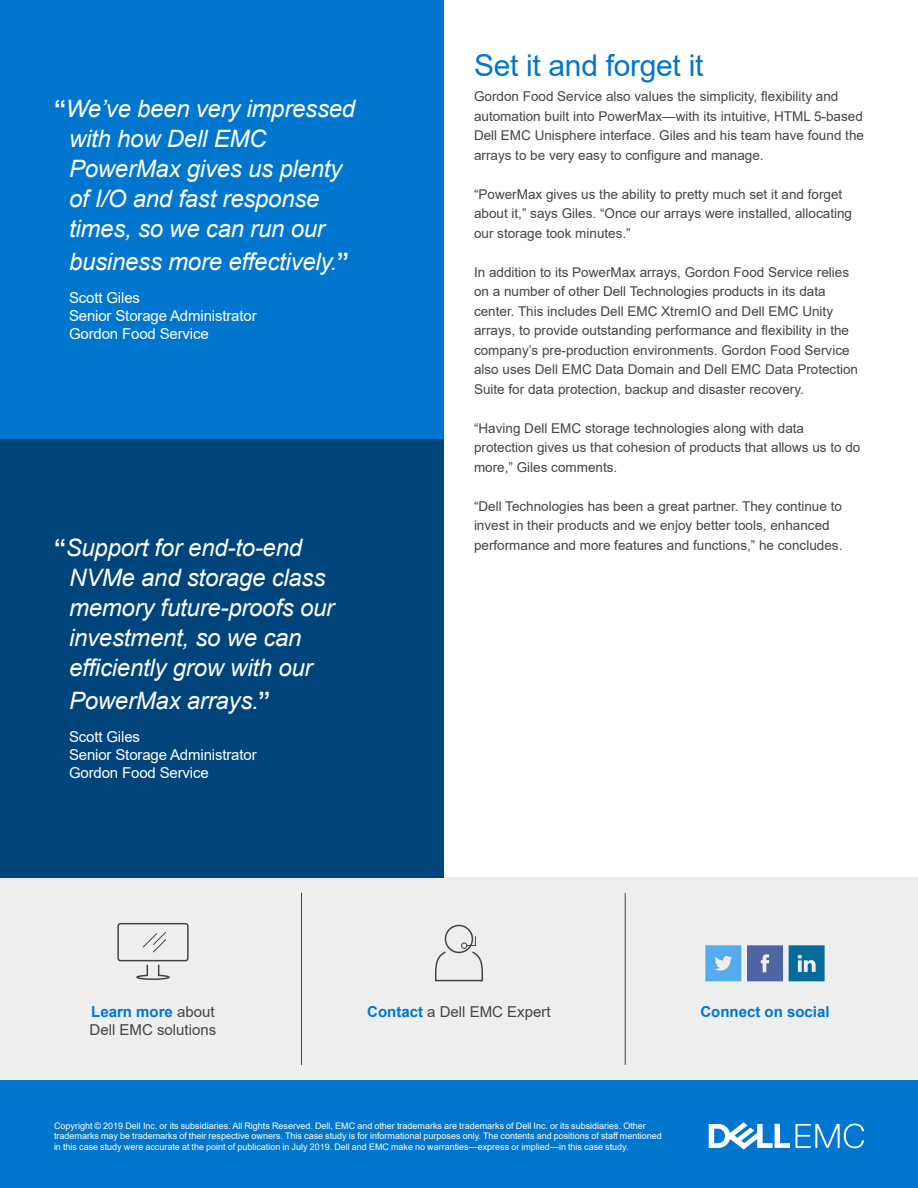
<style>
.page{position:relative;width:918px;height:1188px;background:#fff}
.page>*{position:absolute;margin:0;border:0;box-sizing:border-box;transform-origin:0 0}
.t1{font:30px "Arial";letter-spacing:-.01em;color:#0076ce}
.t2{font:italic 24px/30px "Arial";letter-spacing:-.01em;color:#fff}
.t3{font:15px/18px "Arial";letter-spacing:-.01em;color:#fff}
.t4{font:15px "Arial";color:#444}
.t5{font:700 15px "Arial";color:#0076ce}
.t6{font:13.5px/19.5px "Arial";color:#444}
.t7{font:9px/10.5px "Arial";color:#fff}
.s1{font-weight:700;font-style:normal}
.s2{font-weight:400;color:#444}
.s3{font-weight:700;color:#0076ce}
</style>
<div class="page">
<div style="left:0;top:1080px;width:918px;height:108px;background:#0076ce"></div>
<div style="left:0;top:878px;width:918px;height:202px;background:#eee"></div>
<hr style="left:301px;top:893px;width:1px;height:172px;background:#444">
<hr style="left:625px;top:893px;width:1px;height:172px;background:#444">
<div style="left:445px;top:925px;width:28px;height:28px;border:2px solid #444;border-radius:50%"></div>
<svg style="left:435px;top:935px;width:48px;height:47px"></svg>
<div style="left:117px;top:923px;width:72px;height:38px;border:2px solid #444;border-radius:2px"></div>
<svg style="left:142px;top:932px;width:24px;height:21px"></svg>
<svg style="left:136px;top:964px;width:34px;height:16px"></svg>
<svg style="left:709px;top:1122px;width:155px;height:28px"></svg>
<svg style="left:747px;top:945px;width:36px;height:36px"></svg>
<svg style="left:705px;top:945px;width:36px;height:36px"></svg>
<svg style="left:789px;top:945px;width:36px;height:36px"></svg>
<div style="left:0;top:0;width:444px;height:439px;background:#0076ce"></div>
<div style="left:0;top:439px;width:444px;height:439px;background:#00447c"></div>
<h2 class="t2" style="left:69px;top:94px;width:288px;text-indent:-15px"><span class="s1">“</span>We’ve been very impressed with how Dell EMC<br>PowerMax gives us plenty of I/O and fast response times, so we can run our</h2>
<h2 class="t2" style="left:69px;top:247px;width:282px">business more effectively.<span class="s1">”</span></h2>
<p class="t3" style="left:69px;top:289px;width:189px">Scott Giles<br>Senior Storage Administrator<br>Gordon Food Service</p>
<h2 class="t2" style="left:69px;top:533px;width:267px;text-indent:-15px"><span class="s1">“</span>Support for end-to-end<br>NVMe and storage class memory future-proofs our investment, so we can efficiently grow with our</h2>
<h2 class="t2" style="left:69px;top:686px;width:203px">PowerMax arrays.<span class="s1">”</span></h2>
<p class="t3" style="left:69px;top:727px;width:189px">Scott Giles<br>Senior Storage Administrator<br>Gordon Food Service</p>
<h1 class="t1" style="left:474px;top:45px;width:231px">Set it and forget it</h1>
<p class="t6" style="left:474px;top:87px;width:392px">Gordon Food Service also values the simplicity, flexibility and automation built into PowerMax—with its intuitive, HTML 5-based Dell EMC Unisphere interface. Giles and his team have found the arrays to be very easy to configure and manage.</p>
<p class="t6" style="left:474px;top:184px;width:380px">“PowerMax gives us the ability to pretty much set it and forget about it,” says Giles. “Once our arrays were installed, allocating our storage took minutes.”</p>
<p class="t6" style="left:474px;top:262px;width:386px">In addition to its PowerMax arrays, Gordon Food Service relies on a number of other Dell Technologies products in its data center. This includes Dell EMC XtremIO and Dell EMC Unity arrays, to provide outstanding performance and flexibility in the company’s pre-production environments. Gordon Food Service also uses Dell EMC Data Domain and Dell EMC Data Protection Suite for data protection, backup and disaster recovery.</p>
<p class="t6" style="left:474px;top:418px;width:388px">“Having Dell EMC storage technologies along with data protection gives us that cohesion of products that allows us to do more,” Giles comments.</p>
<p class="t6" style="left:474px;top:496px;width:370px">“Dell Technologies has been a great partner. They continue to invest in their products and we enjoy better tools, enhanced performance and more features and functions,” he concludes.</p>
<p class="t5" style="left:91px;top:1001px;width:125px">Learn more <span class="s2">about</span></p>
<p class="t5" style="left:700px;top:1001px;width:131px">Connect on social</p>
<p class="t4" style="left:90px;top:1020px;width:128px">Dell EMC solutions</p>
<p class="t4" style="left:367px;top:1002px;width:185px"><span class="s3">Contact</span> a Dell EMC Expert</p>
<p class="t7" style="left:54px;top:1120px;width:609px">Copyright © 2019 Dell Inc. or its subsidiaries. All Rights Reserved. Dell, EMC and other trademarks are trademarks of Dell Inc. or its subsidiaries. Other trademarks may be trademarks of their respective owners. This case study is for informational purposes only. The contents and positions of staff mentioned in this case study were accurate at the point of publication in July 2019. Dell and EMC make no warranties—express or implied—in this case study.</p>
</div>
